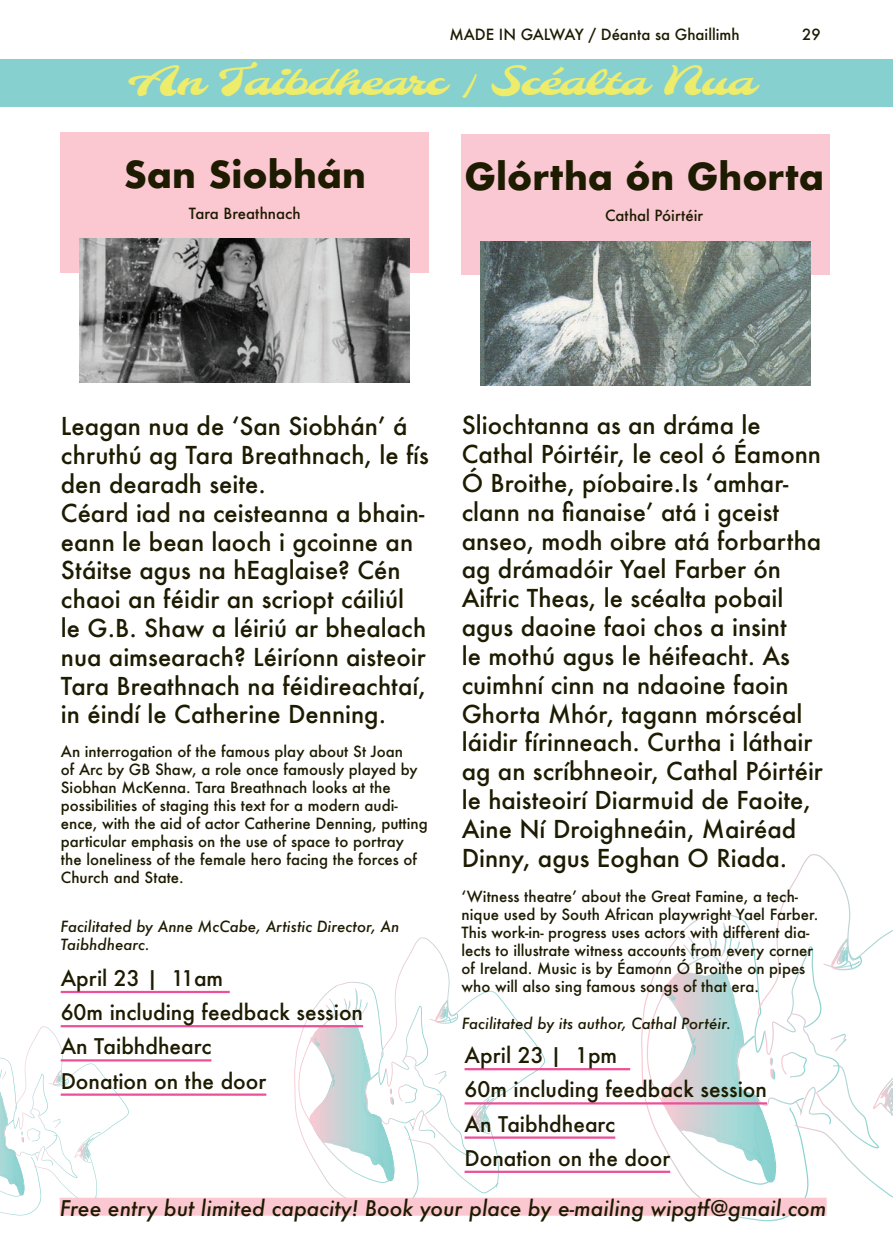
<style>
.page{position:relative;width:893px;height:1259px;background:#fff}
.page>*{position:absolute;margin:0;border:0;box-sizing:border-box;transform-origin:0 0}
.t1{font:39px "Molle";letter-spacing:-.03em;color:#eeec6b;scale:1.22 1}
.t2{font:700 36px "Futura";color:#1d1b00}
.t3{font:500 24px/28.8px "Futura";color:#1d1b00}
.t4{font:500 21px/34.2px "Futura";color:#1d1b00}
.t5{font:italic 500 21px "Futura";color:#1d1b00}
.t6{font:500 15px/18px "Futura";color:#1d1b00}
.t7{font:italic 500 15px/18px "Futura";color:#1d1b00}
.s1{font-size:27px}
</style>
<div class="page">
<div style="left:462px;top:135px;width:368px;height:140px;background:#f9c8d2"></div>
<svg style="left:0;top:1026px;width:100px;height:188px"></svg>
<svg style="left:294px;top:937px;width:210px;height:256px"></svg>
<svg style="left:641px;top:854px;width:252px;height:343px"></svg>
<img style="left:481px;top:241px;width:330px;height:144px">
<hr style="left:465px;top:1068px;width:165px;height:2px;background:#ed5098">
<hr style="left:465px;top:1102px;width:302px;height:2px;background:#ed5098">
<hr style="left:465px;top:1136px;width:150px;height:2px;background:#ed5098">
<hr style="left:465px;top:1170px;width:205px;height:3px;background:#ed5098">
<div style="left:0;top:60px;width:893px;height:47px;background:#86d1cf"></div>
<div style="left:60px;top:1197px;width:767px;height:18px;background:#fbc7d1"></div>
<div style="left:61px;top:132px;width:368px;height:141px;background:#fbc7d1"></div>
<hr style="left:61px;top:991px;width:169px;height:2px;background:#ed5098">
<hr style="left:61px;top:1025px;width:302px;height:2px;background:#ed5098">
<hr style="left:61px;top:1059px;width:150px;height:2px;background:#ed5098">
<hr style="left:61px;top:1093px;width:205px;height:2px;background:#ed5098">
<img style="left:80px;top:239px;width:330px;height:144px">
<p class="t6" style="left:449px;top:25px;width:292px">MADE IN GALWAY / Déanta sa Ghaillimh</p>
<p class="t6" style="left:802px;top:25px;width:20px">29</p>
<h1 class="t1" style="left:128px;top:60px;width:515px">An Taibdhearc <span class="s1">|</span> Scéalta Nua</h1>
<h2 class="t2" style="left:124px;top:149px;width:244px">San Siobhán</h2>
<p class="t6" style="left:189px;top:204px;width:114px">Tara Breathnach</p>
<h2 class="t2" style="left:464px;top:151px;width:361px">Glórtha ón Ghorta</h2>
<p class="t6" style="left:605px;top:206px;width:99px">Cathal Póirtéir</p>
<p class="t3" style="left:61px;top:412px;width:370px">Leagan nua de ‘San Siobhán’ á chruthú ag Tara Breathnach, le fís den dearadh seite.<br>Céard iad na ceisteanna a bhain&shy;eann le bean laoch i gcoinne an<br>Stáitse agus na hEaglaise? Cén chaoi an féidir an scriopt cáiliúl le G.B. Shaw a léiriú ar bhealach nua aimsearach? Léiríonn aisteoir<br>Tara Breathnach na féidireachtaí, in éindí le Catherine Denning.</p>
<p class="t6" style="left:61px;top:742px;width:368px">An interrogation of the famous play about St Joan<br>of Arc by GB Shaw, a role once famously played by Siobhan McKenna. Tara Breathnach looks at the possibilities of staging this text for a modern audi&shy;ence, with the aid of actor Catherine Denning, putting particular emphasis on the use of space to portray the loneliness of the female hero facing the forces of Church and State.</p>
<p class="t7" style="left:61px;top:917px;width:340px">Facilitated by Anne McCabe, Artistic Director, An<br>Taibhdhearc.</p>
<p class="t4" style="left:61px;top:961px;width:304px">April 23 | 11am<br>60m including feedback session<br>An Taibhdhearc<br>Donation on the door</p>
<p class="t3" style="left:462px;top:411px;width:363px">Sliochtanna as an dráma le<br>Cathal Póirtéir, le ceol ó Éamonn<br>Ó Broithe, píobaire.Is ‘amhar&shy;clann na fianaise’ atá i gceist anseo, modh oibre atá forbartha ag drámadóir Yael Farber ón<br>Aifric Theas, le scéalta pobail agus daoine faoi chos a insint<br>le mothú agus le héifeacht. As cuimhní cinn na ndaoine faoin<br>Ghorta Mhór, tagann mórscéal láidir fírinneach. Curtha i láthair ag an scríbhneoir, Cathal Póirtéir le haisteoirí Diarmuid de Faoite,<br>Aine Ní Droighneáin, Mairéad<br>Dinny, agus Eoghan O Riada.</p>
<p class="t6" style="left:462px;top:887px;width:358px">‘Witness theatre’ about the Great Famine, a tech&shy;nique used by South African playwright Yael Farber.<br>This work-in- progress uses actors with different dia&shy;lects to illustrate witness accounts from every corner of Ireland. Music is by Éamonn Ó Broithe on pipes who will also sing famous songs of that era.</p>
<p class="t7" style="left:462px;top:1014px;width:271px">Facilitated by its author, Cathal Portéir.</p>
<p class="t4" style="left:465px;top:1038px;width:304px">April 23 | 1pm<br>60m including feedback session<br>An Taibhdhearc<br>Donation on the door</p>
<p class="t5" style="left:60px;top:1193px;width:768px">Free entry but limited capacity! Book your place by e-mailing wipgtf@gmail.com</p>
</div>
